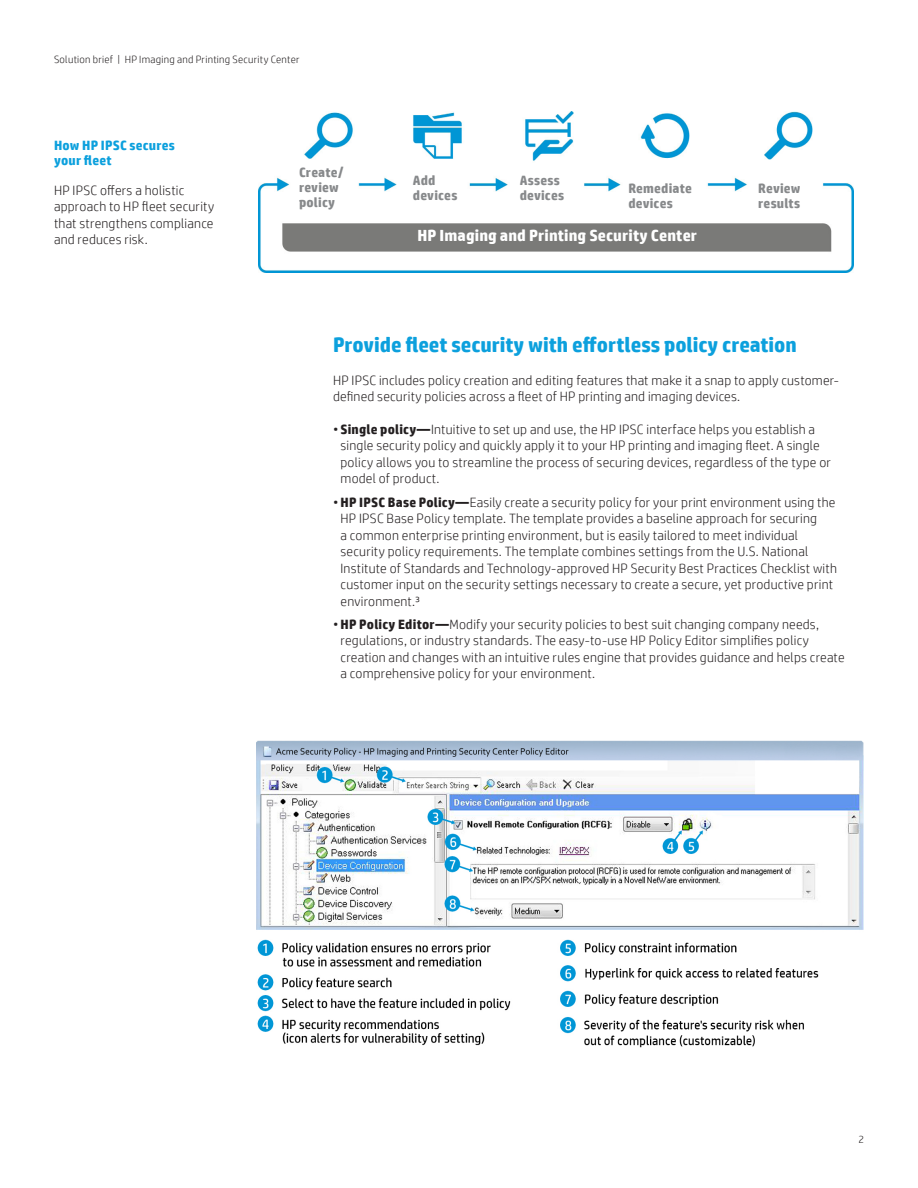
<style>
.page{position:relative;width:918px;height:1188px;background:#fff}
.page>*{position:absolute;margin:0;border:0;box-sizing:border-box;transform-origin:0 0}
.Subhead_14_16_bold_b{font:700 21px "HP Simplified";letter-spacing:-.005em;color:#0ca0dd}
.Body{font:700 16.2px "HP Simplified";letter-spacing:.01em;color:#fff}
.Body-2{font:300 13.5px/16.5px "HP Simplified";letter-spacing:.015em;color:#231f20}
.Body_last{font:300 13.5px/16.5px "HP Simplified";letter-spacing:.015em;color:#231f20}
.Body-3{font:700 13.5px/15px "HP Simplified";letter-spacing:.015em;color:#87898b}
.Sidebar_header_9_10{font:700 13.5px/15px "HP Simplified";letter-spacing:.015em;color:#0ca0dd}
.Title_descriptor{font:300 10.5px "HP Simplified";letter-spacing:.025em;color:#231f20}
.Page_number_right{font:300 10.5px "HP Simplified";color:#231f20}
.s1{font-weight:700}
</style>
<div class="page">
<img style="left:258px;top:111px;width:596px;height:161px">
<img style="left:257px;top:740px;width:607px;height:308px">
<p class="Title_descriptor" style="left:54px;top:52px;width:247px">Solution brief | HP Imaging and Printing Security Center</p>
<p class="Sidebar_header_9_10" style="left:54px;top:138px;width:122px">How HP IPSC secures your fleet</p>
<p class="Body_last" style="left:54px;top:181px;width:162px">HP IPSC offers a holistic approach to HP fleet security that strengthens compliance and reduces risk.</p>
<p class="Body-3" style="left:299px;top:165px;width:46px">Create/ review</p>
<p class="Body-3" style="left:299px;top:195px;width:38px">policy</p>
<p class="Body-3" style="left:413px;top:173px;width:24px">Add</p>
<p class="Body-3" style="left:413px;top:188px;width:46px">devices</p>
<p class="Body-3" style="left:520px;top:173px;width:42px">Assess</p>
<p class="Body-3" style="left:520px;top:188px;width:46px">devices</p>
<p class="Body-3" style="left:628px;top:181px;width:65px">Remediate</p>
<p class="Body-3" style="left:628px;top:196px;width:46px">devices</p>
<p class="Body" style="left:417px;top:225px;width:281px">HP Imaging and Printing Security Center</p>
<p class="Body-3" style="left:758px;top:181px;width:44px">Review</p>
<p class="Body-3" style="left:758px;top:196px;width:44px">results</p>
<p class="Subhead_14_16_bold_b" style="left:333px;top:331px;width:465px">Provide fleet security with effortless policy creation</p>
<p class="Body-2" style="left:333px;top:371px;width:507px">HP IPSC includes policy creation and editing features that make it a snap to apply customer&shy;defined security policies across a fleet of HP printing and imaging devices.</p>
<p class="Body-2" style="left:341px;top:420px;width:492px;text-indent:-8px">• <span class="s1">Single policy—</span>Intuitive to set up and use, the HP IPSC interface helps you establish a single security policy and quickly apply it to your HP printing and imaging fleet. A single policy allows you to streamline the process of securing devices, regardless of the type or model of product.</p>
<p class="Body-2" style="left:341px;top:493px;width:498px;text-indent:-8px">• <span class="s1">HP IPSC Base Policy—</span>Easily create a security policy for your print environment using the HP IPSC Base Policy template. The template provides a baseline approach for securing<br>a common enterprise printing environment, but is easily tailored to meet individual security policy requirements. The template combines settings from the U.S. National Institute of Standards and Technology-approved HP Security Best Practices Checklist with customer input on the security settings necessary to create a secure, yet productive print environment.³</p>
<p class="Body-2" style="left:341px;top:615px;width:506px;text-indent:-8px">• <span class="s1">HP Policy Editor—</span>Modify your security policies to best suit changing company needs, regulations, or industry standards. The easy-to-use HP Policy Editor simplifies policy creation and changes with an intuitive rules engine that provides guidance and helps create a comprehensive policy for your environment.</p>
<p class="Page_number_right" style="left:858px;top:1132px;width:7px">2</p>
</div>
